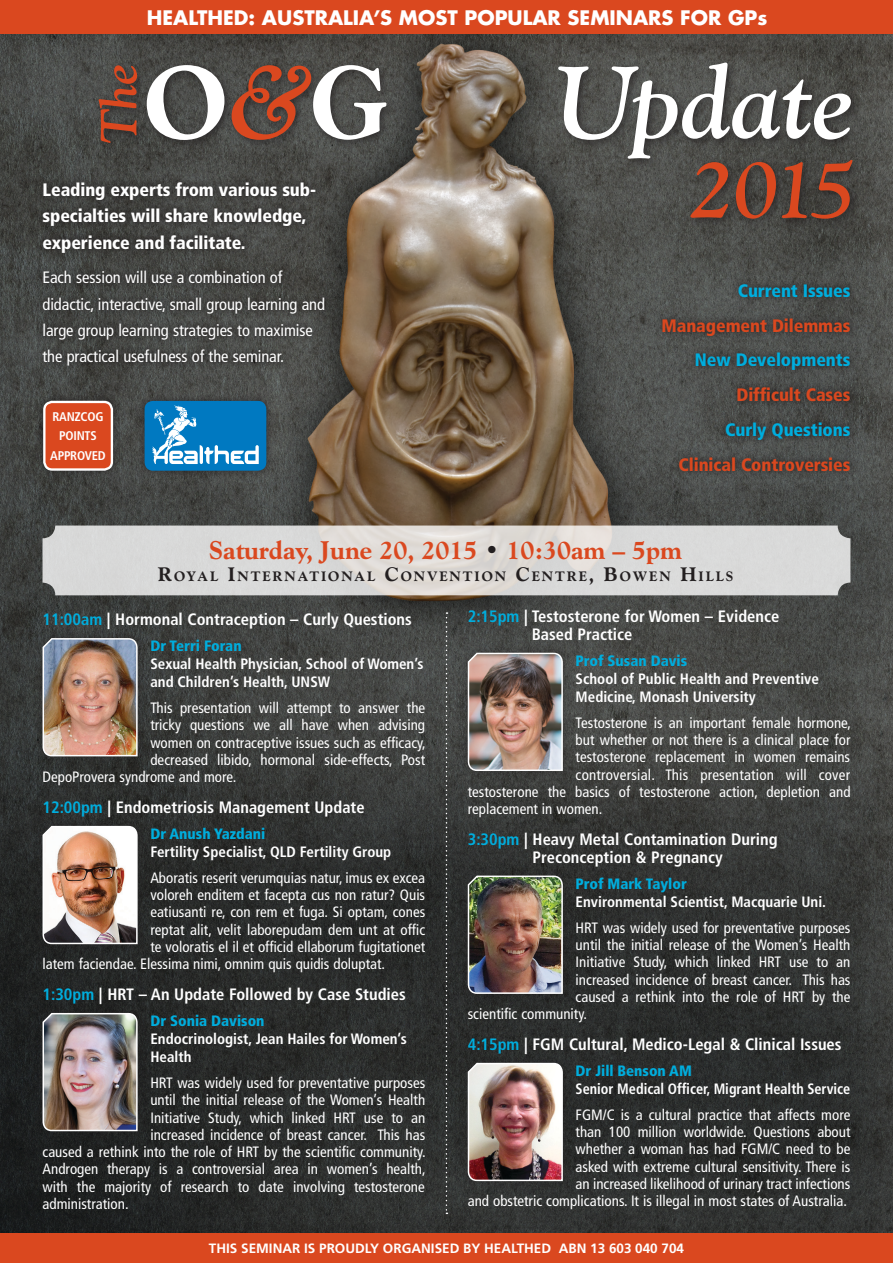
<style>
.page{position:relative;width:893px;height:1263px;background:#fff}
.page>*{position:absolute;margin:0;border:0;box-sizing:border-box;transform-origin:0 0}
.t1{font:italic 700 102px "Goudy Old Style BT";color:#fff}
.t2{font:800 102px "Goudy Old Style BT";color:#fff}
.t3{font:italic 700 81px "Goudy Old Style BT";color:#da481f}
.t4{font:italic 700 51px "Goudy Old Style BT";color:#da481f}
.t5{font:800 25.5px "Goudy Old Style BT";color:#da481f}
.t6{font:700 19.5px "Futura";color:#fff}
.Body{font:900 condensed 18px/26.2px "Frutiger";letter-spacing:-.005em;color:#fff}
.Body-2{font:900 condensed 18px "Frutiger";letter-spacing:-.005em;color:#da481f}
.Body-3{font:900 condensed 18px "Frutiger";letter-spacing:-.005em;color:#00addd}
.Body-4{font:700 condensed 16.5px/18px "Frutiger";color:#fff}
.Body-5{font:condensed 16.5px/26.2px "Frutiger";letter-spacing:-.005em;color:#fff}
.Body-6{font:condensed 15px/17.2px "Frutiger";color:#fff;text-align:right}
.t7{font:700 condensed 15px/18px "Frutiger";color:#fff}
.Speaker{font:900 condensed 15px "Frutiger";color:#00addd}
.t8{font:700 condensed 15px "Frutiger";color:#fff;scale:.95 1}
.Program_text{font:900 condensed 15px "Frutiger";color:#00addd}
.Body-7{font:800 13.65px "Goudy Old Style BT";letter-spacing:.145em;color:#231f20}
.t9{font:700 13.5px "Frutiger";color:#fff}
.line_heads{font:700 condensed 12.6px/19.6px "Frutiger";letter-spacing:-.02em;color:#fff;text-align:center}
.s1{font-weight:700;font-style:italic;color:#da481f}
.s2{color:#231f20}
.s3{font-size:19.5px}
.s4{color:#00addd}
.s5{font-weight:900}
</style>
<div class="page">
<img style="left:0;top:34px;width:893px;height:1199px">
<div style="left:0;top:0;width:893px;height:34px;background:#da481f"></div>
<div style="left:142px;top:58px;width:720px;height:111px;background:#231f20;opacity:.75"></div>
<div style="left:686px;top:156px;width:177px;height:74px;background:#231f20;opacity:.75"></div>
<div style="left:94px;top:60px;width:54px;height:93px;background:#231f20;opacity:.75"></div>
<div style="left:137px;top:393px;width:138px;height:85px;background:#231f20;opacity:.75"></div>
<div style="left:145px;top:401px;width:121px;height:70px;background:#0079c1;border-radius:8px"></div>
<svg style="left:152px;top:405px;width:107px;height:59px"></svg>
<div style="left:0;top:1233px;width:893px;height:30px;background:#da481f"></div>
<div style="left:35px;top:175px;width:298px;height:198px;background:#231f20;opacity:.75"></div>
<div style="left:654px;top:276px;width:203px;height:203px;background:#231f20;opacity:.75"></div>
<svg style="left:446px;top:612px;width:1px;height:602px"></svg>
<div style="left:35px;top:392px;width:86px;height:87px;background:#231f20;opacity:.75"></div>
<div style="left:44px;top:402px;width:68px;height:67px;background:#da481f;border-radius:8px"></div>
<div style="left:43px;top:401px;width:70px;height:70px;border:2px solid #fff;border-radius:8px"></div>
<div style="left:34px;top:629px;width:113px;height:137px;background:#231f20;opacity:.5"></div>
<img style="left:42px;top:637px;width:96px;height:120px">
<div style="left:34px;top:817px;width:113px;height:136px;background:#272827"></div>
<img style="left:42px;top:824px;width:96px;height:121px">
<div style="left:34px;top:1004px;width:113px;height:136px;background:#231f20"></div>
<img style="left:42px;top:1011px;width:96px;height:121px">
<div style="left:459px;top:644px;width:113px;height:136px;background:#231f20;opacity:.5"></div>
<img style="left:467px;top:651px;width:97px;height:121px">
<div style="left:459px;top:867px;width:113px;height:136px;background:#2a2b2a"></div>
<img style="left:467px;top:874px;width:97px;height:121px">
<div style="left:459px;top:1054px;width:113px;height:136px;background:#2c2d2c"></div>
<img style="left:467px;top:1061px;width:97px;height:121px">
<div style="left:43px;top:525px;width:807px;height:70px;background:#dad9d9;border-radius:13px"></div>
<p class="t6" style="left:147px;top:5px;width:622px">HEALTHED: AUSTRALIA’S MOST POPULAR SEMINARS FOR GPs</p>
<p class="t2" style="left:144px;top:40px;width:246px">O<span class="s1">&amp;</span>G</p>
<p class="t1" style="left:554px;top:40px;width:302px">Update</p>
<p class="t3" style="left:690px;top:140px;width:167px">2015</p>
<p class="t4" style="left:87px;top:144px;width:82px;rotate:-90deg">The</p>
<p class="Body" style="left:43px;top:177px;width:275px">Leading experts from various sub&shy;specialties will share knowledge, experience and facilitate.</p>
<p class="Body-5" style="left:43px;top:265px;width:284px">Each session will use a combination of didactic, interactive, small group learning and large group learning strategies to maximise the practical usefulness of the seminar.</p>
<p class="Body-3" style="left:738px;top:280px;width:114px">Current Issues</p>
<p class="Body-2" style="left:661px;top:315px;width:190px">Management Dilemmas</p>
<p class="Body-3" style="left:695px;top:349px;width:157px">New Developments</p>
<p class="Body-2" style="left:736px;top:384px;width:115px">Difficult Cases</p>
<p class="Body-3" style="left:725px;top:419px;width:127px">Curly Questions</p>
<p class="Body-2" style="left:679px;top:454px;width:173px">Clinical Controversies</p>
<p class="line_heads" style="left:50px;top:407px;width:57px">RANZCOG<br>POINTS<br>APPROVED</p>
<p class="t5" style="left:209px;top:534px;width:474px">Saturday, June 20, 2015 <span class="s2">•</span> 10:30am – 5pm</p>
<p class="Body-7" style="left:158px;top:568px;width:577px"><span class="s3">R</span>OYAL <span class="s3">I</span>NTERNATIONAL <span class="s3">C</span>ONVENTION <span class="s3">C</span>ENTRE<span class="s3">, B</span>OWEN <span class="s3">H</span>ILLS</p>
<p class="Body-4" style="left:43px;top:610px;width:371px"><span class="s4">11:00am</span> <span class="s5">|</span> Hormonal Contraception – Curly Questions</p>
<p class="Speaker" style="left:150px;top:637px;width:93px">Dr Terri Foran</p>
<p class="t7" style="left:150px;top:655px;width:275px">Sexual Health Physician, School of Women’s and Children’s Health, UNSW</p>
<p class="Body-6" style="left:150px;top:699px;width:276px">This presentation will attempt to answer the</p>
<p class="Body-6" style="left:150px;top:717px;width:276px">tricky questions we all have when advising</p>
<p class="Body-6" style="left:150px;top:734px;width:277px">women on contraceptive issues such as efficacy,</p>
<p class="Body-6" style="left:150px;top:751px;width:276px">decreased libido, hormonal side-effects, Post</p>
<p class="Body-6" style="left:43px;top:768px;width:195px">DepoProvera syndrome and more.</p>
<p class="Body-4" style="left:43px;top:798px;width:324px"><span class="s4">12:00pm</span> <span class="s5">|</span> Endometriosis Management Update</p>
<p class="Program_text" style="left:150px;top:825px;width:117px">Dr Anush Yazdani</p>
<p class="t7" style="left:150px;top:843px;width:242px">Fertility Specialist, QLD Fertility Group</p>
<p class="Body-6" style="left:150px;top:869px;width:276px">Aboratis reserit verumquias natur, imus ex excea</p>
<p class="Body-6" style="left:150px;top:886px;width:276px">voloreh enditem et facepta cus non ratur? Quis</p>
<p class="Body-6" style="left:150px;top:904px;width:276px">eatiusanti re, con rem et fuga. Si optam, cones</p>
<p class="Body-6" style="left:150px;top:921px;width:276px">reptat alit, velit laborepudam dem unt at offic</p>
<p class="Body-6" style="left:150px;top:938px;width:276px">te voloratis el il et officid ellaborum fugitationet</p>
<p class="Body-6" style="left:43px;top:955px;width:344px">latem faciendae. Elessima nimi, omnim quis quidis doluptat.</p>
<p class="Body-4" style="left:43px;top:985px;width:365px"><span class="s4">1:30pm</span> <span class="s5">|</span> HRT – An Update Followed by Case Studies</p>
<p class="Speaker" style="left:150px;top:1012px;width:116px">Dr Sonia Davison</p>
<p class="t7" style="left:150px;top:1030px;width:258px">Endocrinologist, Jean Hailes for Women’s<br>Health</p>
<p class="Body-6" style="left:150px;top:1074px;width:276px">HRT was widely used for preventative purposes</p>
<p class="Body-6" style="left:150px;top:1091px;width:276px">until the initial release of the Women’s Health</p>
<p class="Body-6" style="left:150px;top:1109px;width:276px">Initiative Study, which linked HRT use to an</p>
<p class="Body-6" style="left:150px;top:1126px;width:276px">increased incidence of breast cancer. This has</p>
<p class="Body-6" style="left:43px;top:1143px;width:385px">caused a rethink into the role of HRT by the scientific community.</p>
<p class="Body-6" style="left:43px;top:1160px;width:385px">Androgen therapy is a controversial area in women’s health,</p>
<p class="Body-6" style="left:43px;top:1178px;width:384px">with the majority of research to date involving testosterone</p>
<p class="Body-6" style="left:43px;top:1195px;width:88px">administration.</p>
<p class="Body-4" style="left:532px;top:607px;width:249px;text-indent:-64px"><span class="s4">2:15pm</span> <span class="s5">|</span> Testosterone for Women – Evidence<br>Based Practice</p>
<p class="Speaker" style="left:576px;top:652px;width:113px">Prof Susan Davis</p>
<p class="t7" style="left:576px;top:670px;width:245px">School of Public Health and Preventive<br>Medicine, Monash University</p>
<p class="Body-6" style="left:576px;top:714px;width:277px">Testosterone is an important female hormone,</p>
<p class="Body-6" style="left:576px;top:731px;width:276px">but whether or not there is a clinical place for</p>
<p class="Body-6" style="left:576px;top:748px;width:276px">testosterone replacement in women remains</p>
<p class="Body-6" style="left:576px;top:766px;width:276px">controversial. This presentation will cover</p>
<p class="Body-6" style="left:468px;top:783px;width:384px">testosterone the basics of testosterone action, depletion and</p>
<p class="Body-6" style="left:468px;top:800px;width:136px">replacement in women.</p>
<p class="Body-4" style="left:533px;top:830px;width:246px;text-indent:-65px"><span class="s4">3:30pm</span> <span class="s5">|</span> Heavy Metal Contamination During<br>Preconception &amp; Pregnancy</p>
<p class="Speaker" style="left:576px;top:875px;width:113px">Prof Mark Taylor</p>
<p class="t7" style="left:576px;top:893px;width:252px">Environmental Scientist, Macquarie Uni.</p>
<p class="Body-6" style="left:576px;top:919px;width:276px">HRT was widely used for preventative purposes</p>
<p class="Body-6" style="left:576px;top:936px;width:276px">until the initial release of the Women’s Health</p>
<p class="Body-6" style="left:576px;top:954px;width:276px">Initiative Study, which linked HRT use to an</p>
<p class="Body-6" style="left:576px;top:971px;width:276px">increased incidence of breast cancer. This has</p>
<p class="Body-6" style="left:576px;top:988px;width:276px">caused a rethink into the role of HRT by the</p>
<p class="Body-6" style="left:468px;top:1005px;width:121px">scientific community.</p>
<p class="Body-4" style="left:468px;top:1035px;width:375px"><span class="s4">4:15pm</span> <span class="s5">|</span> FGM Cultural, Medico-Legal &amp; Clinical Issues</p>
<p class="Speaker" style="left:576px;top:1062px;width:118px">Dr Jill Benson AM</p>
<p class="t8" style="left:576px;top:1080px;width:291px">Senior Medical Officer, Migrant Health Service</p>
<p class="Body-6" style="left:468px;top:1106px;width:384px">FGM/C is a cultural practice that affects more<br>than 100 million worldwide. Questions about<br>whether a woman has had FGM/C need to be<br>asked with extreme cultural sensitivity. There is<br>an increased likelihood of urinary tract infections<br>and obstetric complications. It is illegal in most states of Australia.</p>
<p class="t9" style="left:209px;top:1240px;width:477px">THIS SEMINAR IS PROUDLY ORGANISED BY HEALTHED ABN 13 603 040 704</p>
</div>
